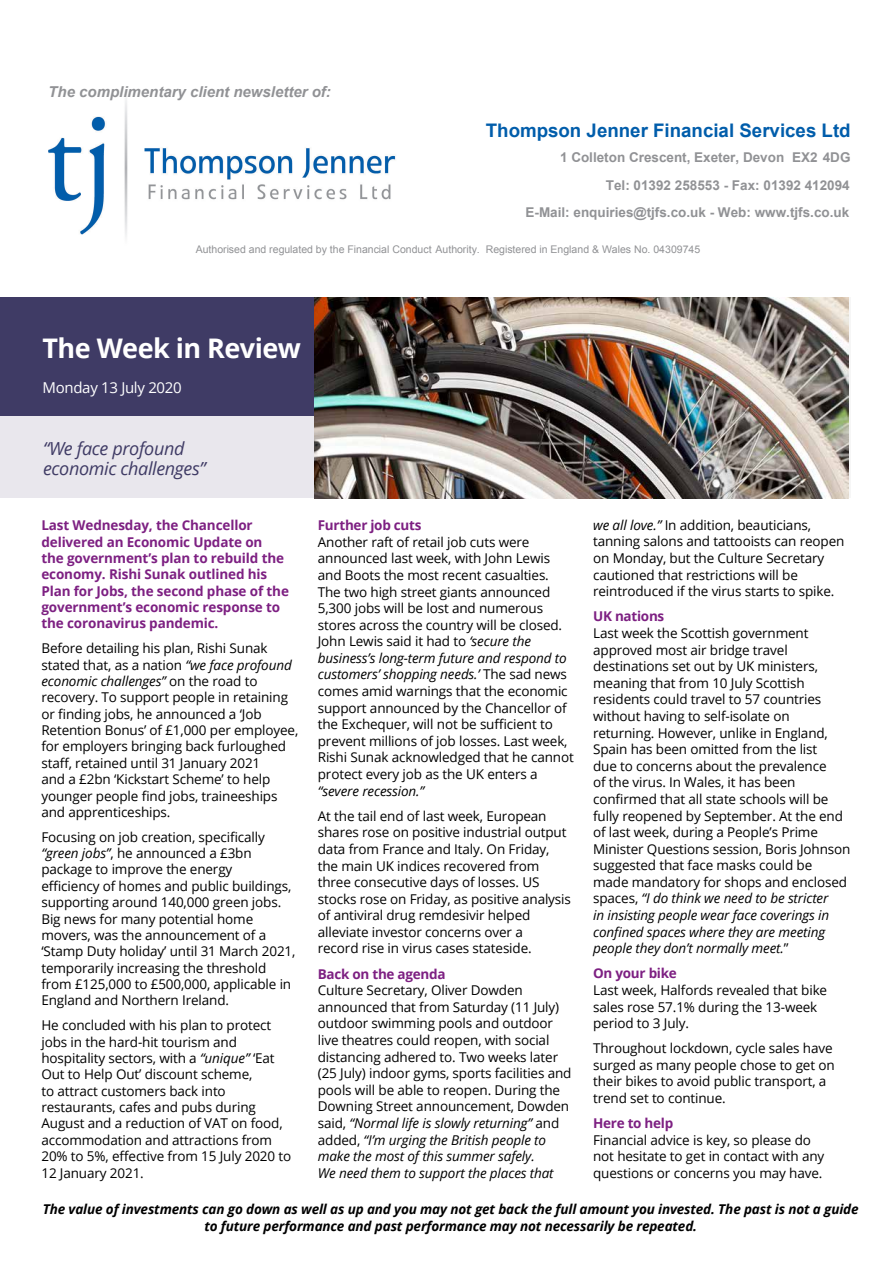
<style>
.page{position:relative;width:893px;height:1263px;background:#fff}
.page>*{position:absolute;margin:0;border:0;box-sizing:border-box;transform-origin:0 0}
.t1{font:700 27px "Open Sans";letter-spacing:-.02em;color:#fff}
.t2{font:700 18.75px "Arial";color:#015dab}
.t3{font:italic 18px/19.5px "Open Sans";letter-spacing:-.02em;color:#3f3b65}
.t4{font:italic 700 15px "Arial";color:#919295}
.t5{font:15px "Open Sans";letter-spacing:-.02em;color:#fff}
.t6{font:13.5px/16.6px "Open Sans";letter-spacing:-.01em;color:#000}
.t7{font:700 13.5px/16.4px "Open Sans";letter-spacing:-.01em;color:#7d2082}
.t8{font:italic 700 13.5px/16.5px "Open Sans";letter-spacing:-.01em;color:#000;text-align:center}
.t9{font:700 13.5px/28.7px "Arial";color:#919295;text-align:right}
.t10{font:italic 13.5px "Open Sans";letter-spacing:-.01em;color:#000}
.t11{font:10.5px "Arial";color:#919295}
.s1{font-style:italic}
</style>
<div class="page">
<div style="left:0;top:375px;width:319px;height:123px;background:#e9e7ed"></div>
<div style="left:0;top:298px;width:319px;height:118px;background:#3f3b65"></div>
<img style="left:315px;top:298px;width:533px;height:200px">
<img style="left:48px;top:98px;width:348px;height:139px">
<p class="t4" style="left:48px;top:82px;width:284px">The complimentary client newsletter of:</p>
<h2 class="t2" style="left:486px;top:118px;width:366px">Thompson Jenner Financial Services Ltd</h2>
<p class="t9" style="left:560px;top:143px;width:292px">1 Colleton Crescent, Exeter, Devon EX2 4DG<br>Tel: 01392 258553 - Fax: 01392 412094</p>
<p class="t9" style="left:525px;top:198px;width:325px">E-Mail: enquiries@tjfs.co.uk - Web: www.tjfs.co.uk</p>
<p class="t11" style="left:196px;top:242px;width:506px">Authorised and regulated by the Financial Conduct Authority. Registered in England &amp; Wales No. 04309745</p>
<h1 class="t1" style="left:42px;top:330px;width:260px">The Week in Review</h1>
<p class="t5" style="left:42px;top:378px;width:141px">Monday 13 July 2020</p>
<h3 class="t3" style="left:43px;top:438px;width:164px">“We face profound economic challenges”</h3>
<p class="t6" style="left:593px;top:516px;width:253px"><span class="s1">we all love.”</span> In addition, beauticians, tanning salons and tattooists can reopen on Monday, but the Culture Secretary cautioned that restrictions will be reintroduced if the virus starts to spike.</p>
<p class="t7" style="left:593px;top:608px;width:73px">UK nations</p>
<p class="t6" style="left:593px;top:624px;width:259px">Last week the Scottish government approved most air bridge travel destinations set out by UK ministers, meaning that from 10 July Scottish residents could travel to 57 countries without having to self-isolate on returning. However, unlike in England, Spain has been omitted from the list<br>due to concerns about the prevalence<br>of the virus. In Wales, it has been confirmed that all state schools will be fully reopened by September. At the end of last week, during a People’s Prime Minister Questions session, Boris Johnson suggested that face masks could be made mandatory for shops and enclosed spaces, <span class="s1">“I do think we need to be stricter<br>in insisting people wear face coverings in confined spaces where they are meeting people they don’t normally meet.</span>”</p>
<p class="t7" style="left:593px;top:965px;width:85px">On your bike</p>
<p class="t6" style="left:593px;top:981px;width:236px">Last week, Halfords revealed that bike sales rose 57.1% during the 13-week period to 3 July.</p>
<p class="t6" style="left:593px;top:1040px;width:243px">Throughout lockdown, cycle sales have surged as many people chose to get on their bikes to avoid public transport, a trend set to continue.</p>
<p class="t7" style="left:593px;top:1115px;width:82px">Here to help</p>
<p class="t6" style="left:593px;top:1131px;width:233px">Financial advice is key, so please do not hesitate to get in contact with any questions or concerns you may have.</p>
<p class="t8" style="left:43px;top:1201px;width:817px">The value of investments can go down as well as up and you may not get back the full amount you invested. The past is not a guide to future performance and past performance may not necessarily be repeated.</p>
<p class="t7" style="left:318px;top:517px;width:105px">Further job cuts</p>
<p class="t6" style="left:318px;top:533px;width:258px">Another raft of retail job cuts were announced last week, with John Lewis and Boots the most recent casualties.<br>The two high street giants announced 5,300 jobs will be lost and numerous stores across the country will be closed.<br>John Lewis said it had to <span class="s1">‘secure the business’s long-term future and respond to customers’ shopping needs.’</span> The sad news comes amid warnings that the economic support announced by the Chancellor of the Exchequer, will not be sufficient to prevent millions of job losses. Last week, Rishi Sunak acknowledged that he cannot protect every job as the UK enters a</p>
<p class="t10" style="left:318px;top:781px;width:108px">“severe recession.”</p>
<p class="t6" style="left:318px;top:807px;width:255px">At the tail end of last week, European shares rose on positive industrial output data from France and Italy. On Friday, the main UK indices recovered from three consecutive days of losses. US stocks rose on Friday, as positive analysis of antiviral drug remdesivir helped alleviate investor concerns over a<br>record rise in virus cases stateside.</p>
<p class="t7" style="left:318px;top:965px;width:129px">Back on the agenda</p>
<p class="t6" style="left:318px;top:981px;width:255px">Culture Secretary, Oliver Dowden announced that from Saturday (11 July) outdoor swimming pools and outdoor live theatres could reopen, with social distancing adhered to. Two weeks later (25 July) indoor gyms, sports facilities and pools will be able to reopen. During the Downing Street announcement, Dowden said, <span class="s1">“Normal life is slowly returning”</span> and added, <span class="s1">“I’m urging the British people to make the most of this summer safely.<br>We need them to support the places that</span></p>
<p class="t7" style="left:41px;top:517px;width:249px">Last Wednesday, the Chancellor delivered an Economic Update on<br>the government’s plan to rebuild the economy. Rishi Sunak outlined his Plan for Jobs, the second phase of the government’s economic response to the coronavirus pandemic.</p>
<p class="t6" style="left:41px;top:640px;width:258px">Before detailing his plan, Rishi Sunak stated that, as a nation <span class="s1">“we face profound economic challenges”</span> on the road to recovery. To support people in retaining or finding jobs, he announced a ‘Job Retention Bonus’ of £1,000 per employee, for employers bringing back furloughed staff, retained until 31 January 2021<br>and a £2bn ‘Kickstart Scheme’ to help younger people find jobs, traineeships and apprenticeships.</p>
<p class="t6" style="left:41px;top:828px;width:256px">Focusing on job creation, specifically <span class="s1">“green jobs”</span>, he announced a £3bn package to improve the energy<br>efficiency of homes and public buildings, supporting around 140,000 green jobs.<br>Big news for many potential home movers, was the announcement of a ‘Stamp Duty holiday’ until 31 March 2021, temporarily increasing the threshold from £125,000 to £500,000, applicable in England and Northern Ireland.</p>
<p class="t6" style="left:41px;top:1017px;width:251px">He concluded with his plan to protect jobs in the hard-hit tourism and hospitality sectors, with a <span class="s1">“unique”</span> ‘Eat Out to Help Out’ discount scheme,<br>to attract customers back into restaurants, cafes and pubs during August and a reduction of VAT on food, accommodation and attractions from 20% to 5%, effective from 15 July 2020 to 12 January 2021.</p>
</div>
